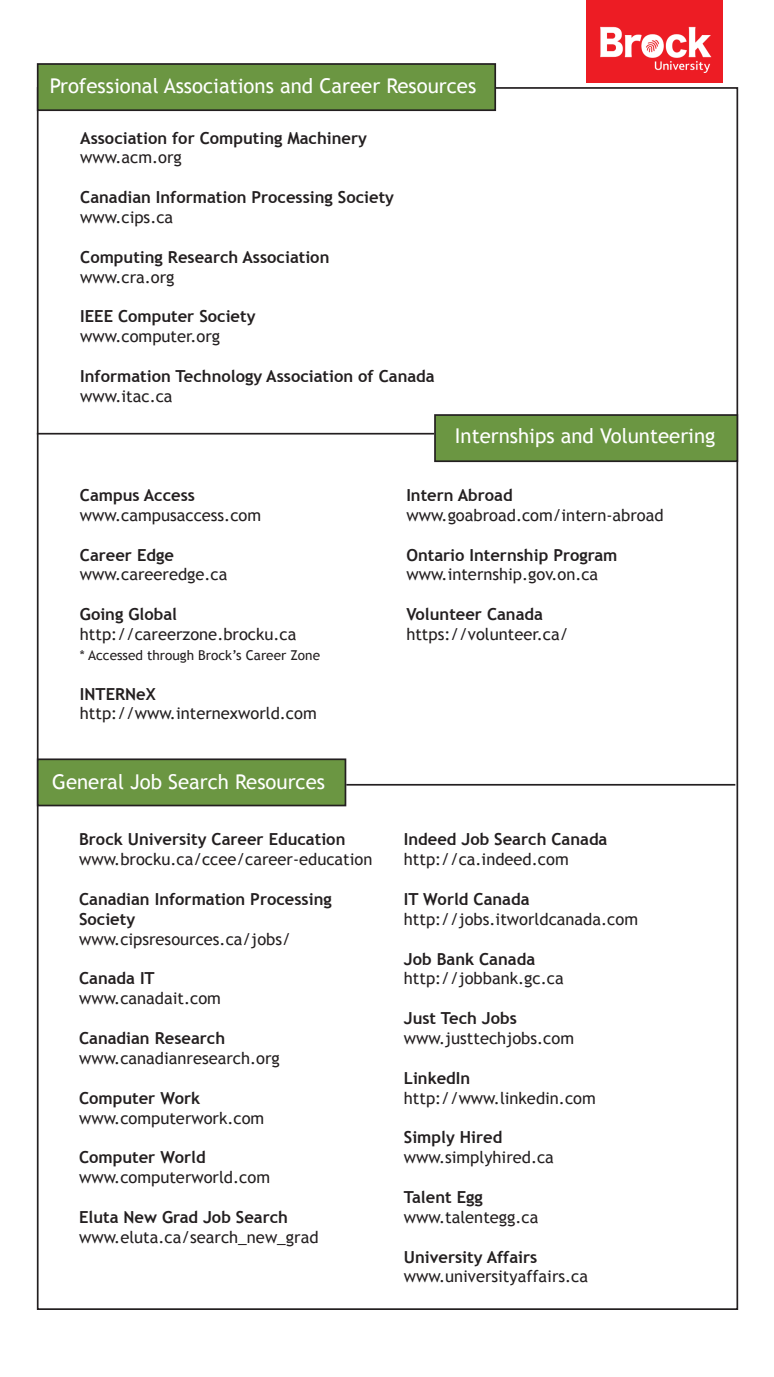
<style>
.page{position:relative;width:774px;height:1377px;background:#fff}
.page>*{position:absolute;margin:0;border:0;box-sizing:border-box;transform-origin:0 0}
.t1{font:20.4px "Trebuchet MS";color:#fff}
.t2{font:16.6px "Trebuchet MS";color:#231f20}
.t3{font:700 16.6px "Trebuchet MS";color:#231f20}
.t4{font:13.6px "Trebuchet MS";color:#231f20}
</style>
<div class="page">
<hr style="left:37px;top:433px;width:397px;height:2px;background:#231f20">
<hr style="left:346px;top:784px;width:389px;height:2px;background:#231f20">
<div style="left:434px;top:414px;width:304px;height:48px;background:#6b9642;border:2px solid #231f20"></div>
<div style="left:37px;top:758px;width:309px;height:48px;background:#6b9642;border:2px solid #231f20"></div>
<div style="left:37px;top:63px;width:459px;height:48px;background:#6b9642;border:2px solid #231f20"></div>
<img style="left:587px;top:1px;width:135px;height:82px">
<p class="t1" style="left:50px;top:73px;width:428px">Professional Associations and Career Resources</p>
<p class="t3" style="left:80px;top:127px;width:288px">Association for Computing Machinery</p>
<p class="t2" style="left:80px;top:148px;width:103px">www.acm.org</p>
<p class="t3" style="left:80px;top:187px;width:315px">Canadian Information Processing Society</p>
<p class="t2" style="left:80px;top:207px;width:95px">www.cips.ca</p>
<p class="t3" style="left:80px;top:246px;width:251px">Computing Research Association</p>
<p class="t2" style="left:80px;top:267px;width:96px">www.cra.org</p>
<p class="t3" style="left:80px;top:306px;width:177px">IEEE Computer Society</p>
<p class="t2" style="left:80px;top:327px;width:141px">www.computer.org</p>
<p class="t3" style="left:80px;top:366px;width:356px">Information Technology Association of Canada</p>
<p class="t2" style="left:80px;top:386px;width:94px">www.itac.ca</p>
<p class="t1" style="left:455px;top:424px;width:262px">Internships and Volunteering</p>
<p class="t3" style="left:80px;top:485px;width:117px">Campus Access</p>
<p class="t2" style="left:80px;top:505px;width:183px">www.campusaccess.com</p>
<p class="t3" style="left:80px;top:544px;width:95px">Career Edge</p>
<p class="t2" style="left:80px;top:565px;width:149px">www.careeredge.ca</p>
<p class="t3" style="left:80px;top:604px;width:99px">Going Global</p>
<p class="t2" style="left:80px;top:624px;width:218px">http://careerzone.brocku.ca</p>
<p class="t4" style="left:80px;top:647px;width:242px">* Accessed through Brock’s Career Zone</p>
<p class="t3" style="left:80px;top:683px;width:77px">INTERNeX</p>
<p class="t2" style="left:80px;top:704px;width:238px">http://www.internexworld.com</p>
<p class="t1" style="left:52px;top:770px;width:274px">General Job Search Resources</p>
<p class="t3" style="left:79px;top:829px;width:268px">Brock University Career Education</p>
<p class="t2" style="left:79px;top:850px;width:295px">www.brocku.ca/ccee/career-education</p>
<p class="t3" style="left:79px;top:889px;width:254px">Canadian Information Processing</p>
<p class="t3" style="left:79px;top:909px;width:58px">Society</p>
<p class="t2" style="left:79px;top:929px;width:213px">www.cipsresources.ca/jobs/</p>
<p class="t3" style="left:79px;top:968px;width:77px">Canada IT</p>
<p class="t2" style="left:79px;top:989px;width:143px">www.canadait.com</p>
<p class="t3" style="left:79px;top:1028px;width:148px">Canadian Research</p>
<p class="t2" style="left:79px;top:1048px;width:202px">www.canadianresearch.org</p>
<p class="t3" style="left:79px;top:1087px;width:123px">Computer Work</p>
<p class="t2" style="left:79px;top:1108px;width:187px">www.computerwork.com</p>
<p class="t3" style="left:79px;top:1147px;width:128px">Computer World</p>
<p class="t2" style="left:79px;top:1167px;width:193px">www.computerworld.com</p>
<p class="t3" style="left:79px;top:1207px;width:211px">Eluta New Grad Job Search</p>
<p class="t2" style="left:79px;top:1227px;width:241px">www.eluta.ca/search_new_grad</p>
<p class="t3" style="left:406px;top:485px;width:108px">Intern Abroad</p>
<p class="t2" style="left:406px;top:505px;width:259px">www.goabroad.com/intern-abroad</p>
<p class="t3" style="left:406px;top:544px;width:213px">Ontario Internship Program</p>
<p class="t2" style="left:406px;top:565px;width:193px">www.internship.gov.on.ca</p>
<p class="t3" style="left:406px;top:604px;width:138px">Volunteer Canada</p>
<p class="t2" style="left:406px;top:624px;width:163px">https://volunteer.ca/</p>
<p class="t3" style="left:404px;top:829px;width:205px">Indeed Job Search Canada</p>
<p class="t2" style="left:404px;top:850px;width:166px">http://ca.indeed.com</p>
<p class="t3" style="left:404px;top:889px;width:127px">IT World Canada</p>
<p class="t2" style="left:404px;top:909px;width:236px">http://jobs.itworldcanada.com</p>
<p class="t3" style="left:404px;top:948px;width:133px">Job Bank Canada</p>
<p class="t2" style="left:404px;top:969px;width:161px">http://jobbank.gc.ca</p>
<p class="t3" style="left:404px;top:1008px;width:115px">Just Tech Jobs</p>
<p class="t2" style="left:404px;top:1028px;width:172px">www.justtechjobs.com</p>
<p class="t3" style="left:404px;top:1068px;width:68px">LinkedIn</p>
<p class="t2" style="left:404px;top:1088px;width:194px">http://www.linkedin.com</p>
<p class="t3" style="left:404px;top:1127px;width:100px">Simply Hired</p>
<p class="t2" style="left:404px;top:1148px;width:152px">www.simplyhired.ca</p>
<p class="t3" style="left:404px;top:1187px;width:80px">Talent Egg</p>
<p class="t2" style="left:404px;top:1207px;width:136px">www.talentegg.ca</p>
<p class="t3" style="left:404px;top:1246px;width:135px">University Affairs</p>
<p class="t2" style="left:404px;top:1267px;width:186px">www.universityaffairs.ca</p>
</div>
